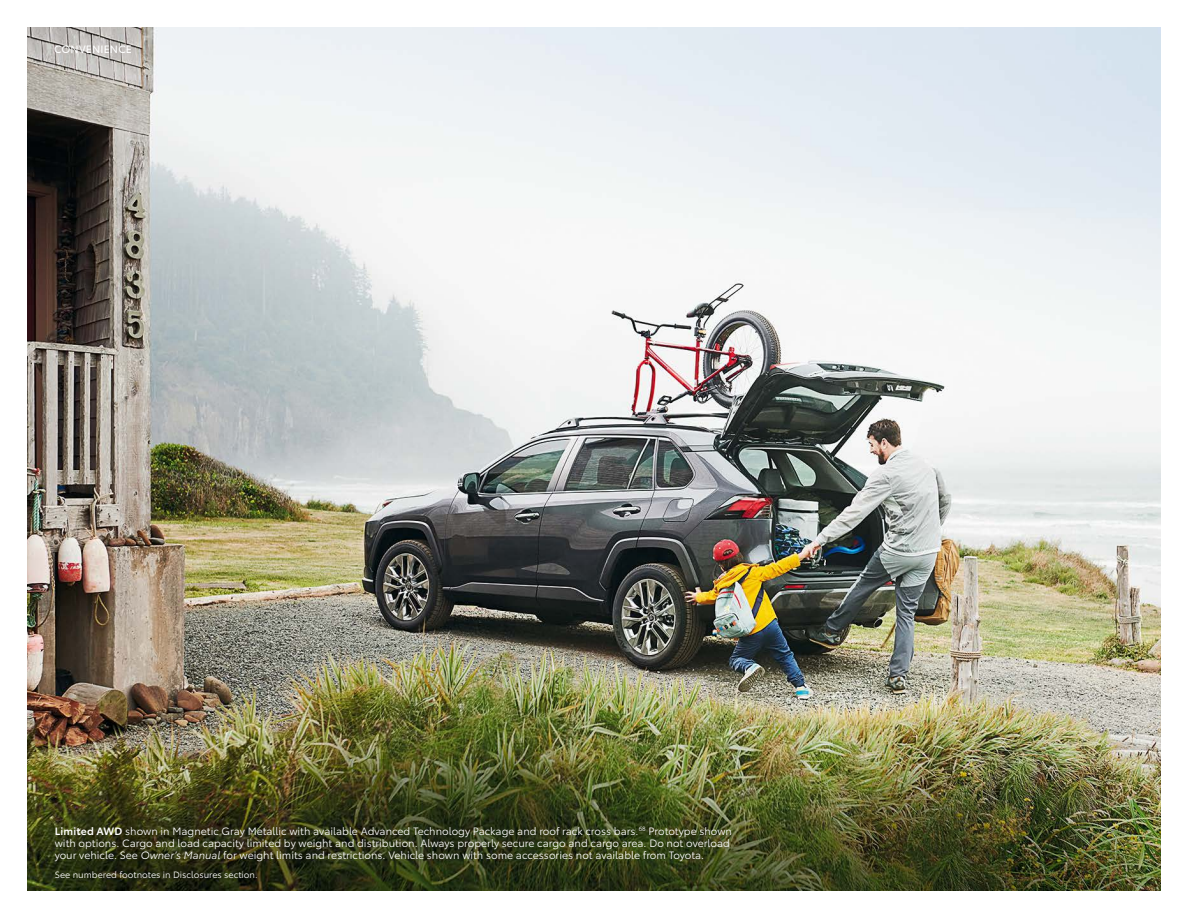
<style>
.page{position:relative;width:1188px;height:918px;background:#fff}
.page>*{position:absolute;margin:0;border:0;box-sizing:border-box;transform-origin:0 0}
.t1{font:10.5px/12px "Toyota Type";color:#fff}
.t2{font:10.5px "Toyota Type";letter-spacing:.015em;color:#fff}
.t3{font:9px "Toyota Type";color:#fff}
.s1{font-weight:600}
.s2{font-style:italic}
</style>
<div class="page">
<img style="left:27px;top:27px;width:1134px;height:864px">
<p class="t2" style="left:54px;top:41px;width:80px">CONVENIENCE</p>
<p class="t1" style="left:55px;top:824px;width:679px"><span class="s1">Limited AWD</span> shown in Magnetic Gray Metallic with available Advanced Technology Package and roof rack cross bars.<sup>68</sup> Prototype shown with options. Cargo and load capacity limited by weight and distribution. Always properly secure cargo and cargo area. Do not overload your vehicle. See <span class="s2">Owner’s Manual</span> for weight limits and restrictions. Vehicle shown with some accessories not available from Toyota.</p>
<p class="t3" style="left:55px;top:868px;width:204px">See numbered footnotes in Disclosures section.</p>
</div>
